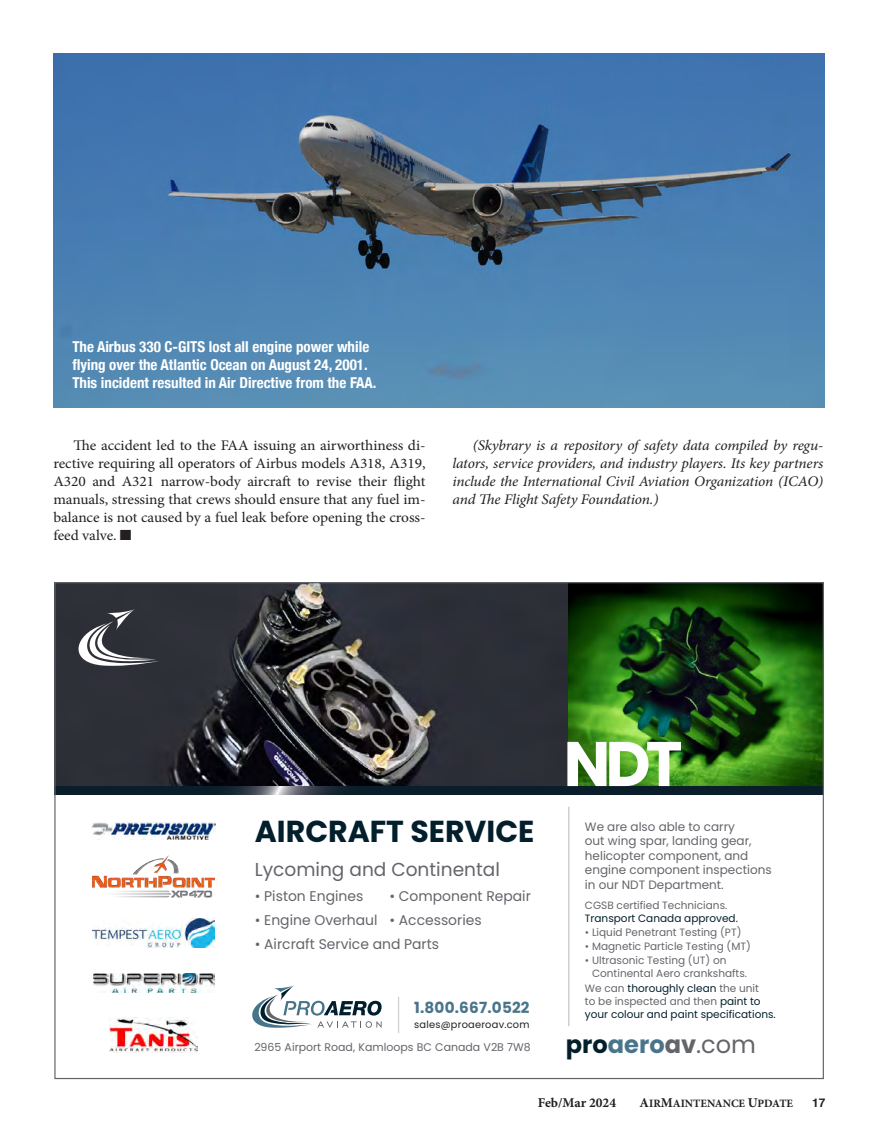
<style>
.page{position:relative;width:878px;height:1134px;background:#fff}
.page>*{position:absolute;margin:0;border:0;box-sizing:border-box;transform-origin:0 0}
.t1{font:700 30.3px "Poppins";color:#031f2c}
.t2{font:700 24.3px "Poppins";color:#49748a}
.t3{font:18.75px "Poppins";color:#63656a}
.t4{font:700 15.45px "Poppins";letter-spacing:.015em;color:#49748a}
.cutline{font:700 condensed 15px/18px "Helvetica Neue";color:#fff}
.body_copy_-_indent{font:14.7px/18px "Minion Pro";letter-spacing:-.005em;color:#231f20;text-align:justify;scale:1.05 1}
.body_copy_-_indent-2{font:italic 14.7px/18px "Minion Pro";letter-spacing:-.015em;color:#231f20;text-align:justify;scale:1.05 1}
.t5{font:14.1px "Poppins";color:#63656a}
.t6{font:700 13.5px "Minion Pro";letter-spacing:-.005em;color:#231f20}
.t7{font:12.15px/14.5px "Poppins";color:#63656a}
.t8{font:700 12px "Helvetica";color:#231f20}
.t9{font:700 11.25px "Minion Pro";color:#231f20}
.t10{font:11.1px "Poppins";color:#63656a}
.t11{font:10.65px/12.8px "Poppins";color:#63656a}
.t12{font:10.65px/12.8px "Poppins";color:#031f2c}
.t13{font:9.9px "Poppins";letter-spacing:.025em;color:#231f20}
.s1{color:#031f2c}
.s2{color:#63656a}
.s3{font-weight:400;color:#63656a}
.s4{font-size:13.5px}
</style>
<div class="page">
<img style="left:53px;top:54px;width:771px;height:354px">
<img style="left:56px;top:584px;width:765px;height:203px">
<svg style="left:78px;top:609px;width:81px;height:58px"></svg>
<svg style="left:252px;top:985px;width:129px;height:43px"></svg>
<hr style="left:398px;top:997px;width:1px;height:36px;background:#d0ced0">
<svg style="left:56px;top:787px;width:765px;height:7px;background:#142632"></svg>
<img style="left:110px;top:1017px;width:87px;height:35px">
<img style="left:91px;top:822px;width:125px;height:18px">
<img style="left:92px;top:856px;width:122px;height:42px">
<img style="left:92px;top:918px;width:122px;height:30px">
<img style="left:93px;top:974px;width:121px;height:19px">
<hr style="left:568px;top:807px;width:1px;height:219px;background:#d0ced0">
<svg style="left:567px;top:742px;width:113px;height:44px"></svg>
<p class="cutline" style="left:72px;top:337px;width:298px">The Airbus 330 C-GITS lost all engine power while flying over the Atlantic Ocean on August 24, 2001.</p>
<p class="cutline" style="left:72px;top:373px;width:305px">This incident resulted in Air Directive from the FAA.</p>
<p class="body_copy_-_indent" style="left:53px;top:436px;width:356px;text-indent:20px">The accident led to the FAA issuing an airworthiness di&shy;rective requiring all operators of Airbus models A318, A319, A320 and A321 narrow-body aircraft to revise their flight manuals, stressing that crews should ensure that any fuel im&shy;balance is not caused by a fuel leak before opening the cross&shy;feed valve. ■</p>
<p class="body_copy_-_indent-2" style="left:452px;top:436px;width:355px;text-indent:20px">(Skybrary is a repository of safety data compiled by regu&shy;lators, service providers, and industry players. Its key partners include the International Civil Aviation Organization (ICAO) and The Flight Safety Foundation.)</p>
<p class="t1" style="left:255px;top:814px;width:281px">AIRCRAFT SERVICE</p>
<p class="t3" style="left:255px;top:859px;width:246px">Lycoming and Continental</p>
<p class="t5" style="left:255px;top:887px;width:110px">• Piston Engines</p>
<p class="t5" style="left:389px;top:887px;width:143px">• Component Repair</p>
<p class="t5" style="left:255px;top:912px;width:228px">• Engine Overhaul • Accessories</p>
<p class="t5" style="left:255px;top:936px;width:186px">• Aircraft Service and Parts</p>
<p class="t4" style="left:414px;top:998px;width:117px">1.800.667.0522</p>
<p class="t13" style="left:414px;top:1018px;width:117px">sales@proaeroav.com</p>
<p class="t10" style="left:254px;top:1040px;width:278px">2965 Airport Road, Kamloops BC Canada V2B 7W8</p>
<p class="t7" style="left:585px;top:819px;width:188px">We are also able to carry<br>out wing spar, landing gear, helicopter component, and engine component inspections in our NDT Department.</p>
<p class="t11" style="left:585px;top:899px;width:154px">CGSB certified Technicians.<br><span class="s1">Transport Canada approved.</span></p>
<p class="t11" style="left:585px;top:926px;width:158px">• Liquid Penetrant Testing (PT)</p>
<p class="t11" style="left:585px;top:940px;width:167px">• Magnetic Particle Testing (MT)</p>
<p class="t11" style="left:592px;top:954px;width:156px;text-indent:-7px">• Ultrasonic Testing (UT) on<br>Continental Aero crankshafts.</p>
<p class="t12" style="left:585px;top:982px;width:192px"><span class="s2">We can</span> thoroughly clean <span class="s2">the unit<br>to be inspected and then</span> paint to your colour and paint specifications.</p>
<p class="t2" style="left:566px;top:1030px;width:191px"><span class="s1">pro</span>aero<span class="s2">av</span><span class="s3">.com</span></p>
<p class="t6" style="left:537px;top:1093px;width:80px">Feb/Mar 2024</p>
<p class="t9" style="left:639px;top:1095px;width:155px"><span class="s4">A</span>IR<span class="s4">M</span>AINTENANCE <span class="s4">U</span>PDATE</p>
<p class="t8" style="left:812px;top:1093px;width:15px">17</p>
</div>
